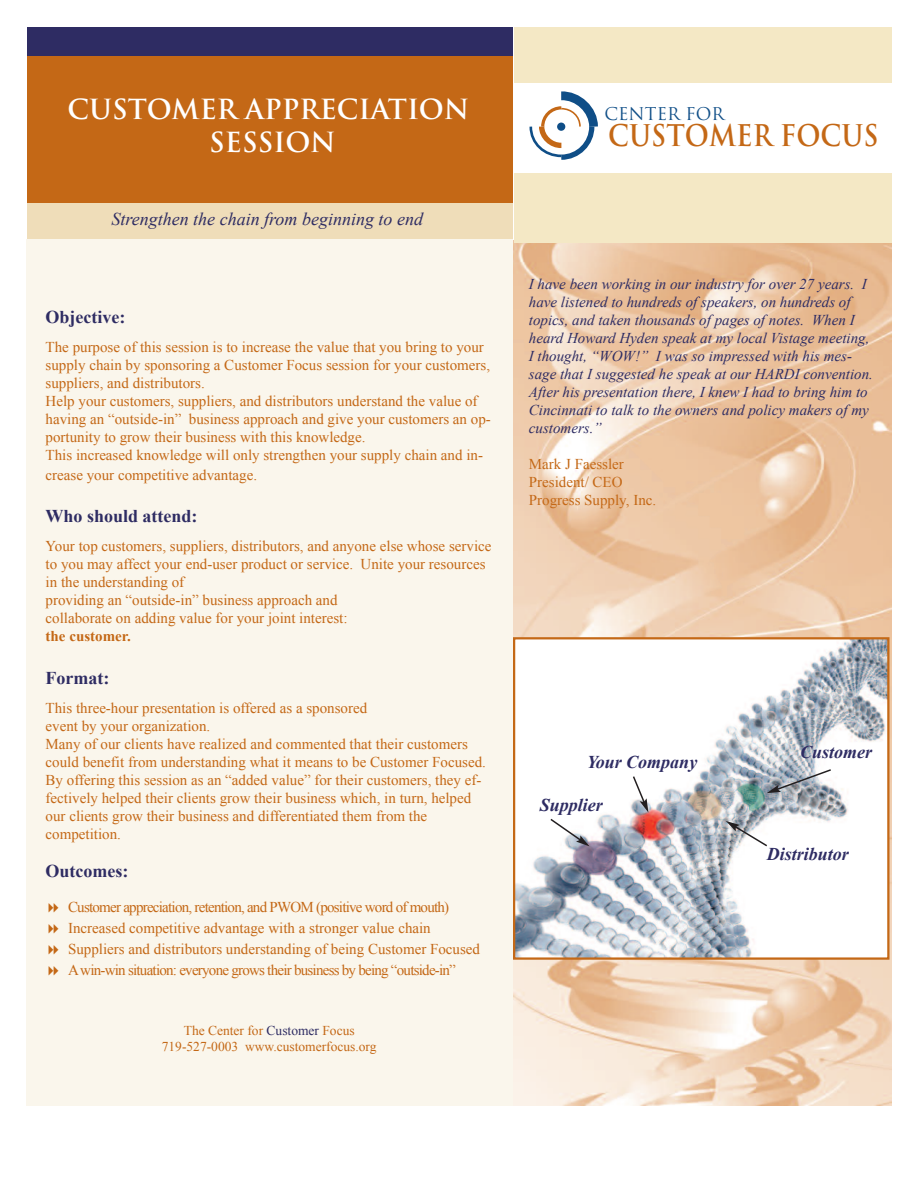
<style>
.page{position:relative;width:918px;height:1188px;background:#fff}
.page>*{position:absolute;margin:0;border:0;box-sizing:border-box;transform-origin:0 0}
.t1{font:700 29.1px "Trajan";color:#c46816;scale:.89 1}
.t2{font:700 27px/32.4px "Trajan";color:#fff;text-align:center}
.t3{font:700 18px "Times New Roman";color:#2e2c63}
.t4{font:italic 700 18px "Times New Roman";color:#2e2c63}
.t5{font:italic 18px "Times New Roman";color:#2e2c63}
.t6{font:17.1px "Trajan";color:#0f4e87}
.t7{font:15px/18px "Times New Roman";color:#c46816}
.t8{font:italic 15px/18px "Times New Roman";color:#2e2c63}
.t9{font:700 15px "Times New Roman";color:#c46816}
.t10{font:13.5px/16.2px "Times New Roman";color:#c46816;text-align:center}
.s1{color:#2e2c63}
</style>
<div class="page">
<div style="left:27px;top:240px;width:486px;height:866px;background:#faf6ec"></div>
<div style="left:27px;top:49px;width:486px;height:160px;background:#c46816"></div>
<div style="left:27px;top:27px;width:486px;height:29px;background:#2e2c63"></div>
<div style="left:27px;top:203px;width:486px;height:36px;background:#efddb9"></div>
<img style="left:514px;top:243px;width:377px;height:863px">
<img style="left:516px;top:640px;width:371px;height:317px">
<div style="left:513px;top:637px;width:377px;height:323px;border:2px solid #c46816"></div>
<svg style="left:549px;top:817px;width:41px;height:29px"></svg>
<svg style="left:632px;top:775px;width:16px;height:38px"></svg>
<svg style="left:726px;top:821px;width:43px;height:27px"></svg>
<svg style="left:767px;top:768px;width:66px;height:25px;background:#a6acb5"></svg>
<div style="left:514px;top:27px;width:378px;height:216px;background:#f4e8c5"></div>
<div style="left:514px;top:83px;width:387px;height:90px;background:#fff"></div>
<svg style="left:529px;top:91px;width:69px;height:69px"></svg>
<div style="left:557px;top:123px;width:8px;height:8px;background:#0f4e87;border-radius:50%"></div>
<h2 class="t2" style="left:68px;top:94px;width:403px">CUSTOMER APPRECIATION<br>SESSION</h2>
<p class="t5" style="left:111px;top:209px;width:313px">Strengthen the chain from beginning to end</p>
<p class="t3" style="left:46px;top:307px;width:81px">Objective:</p>
<p class="t7" style="left:46px;top:337px;width:447px">The purpose of this session is to increase the value that you bring to your supply chain by sponsoring a Customer Focus session for your customers, suppliers, and distributors.<br>Help your customers, suppliers, and distributors understand the value of having an “outside-in” business approach and give your customers an op&shy;portunity to grow their business with this knowledge.<br>This increased knowledge will only strengthen your supply chain and in-</p>
<p class="t7" style="left:46px;top:466px;width:213px">crease your competitive advantage.</p>
<p class="t3" style="left:46px;top:506px;width:154px">Who should attend:</p>
<p class="t7" style="left:46px;top:537px;width:447px">Your top customers, suppliers, distributors, and anyone else whose service to you may affect your end-user product or service. Unite your resources in the understanding of<br>providing an “outside-in” business approach and<br>collaborate on adding value for your joint interest:</p>
<p class="t9" style="left:46px;top:628px;width:87px">the customer.</p>
<p class="t3" style="left:46px;top:668px;width:65px">Format:</p>
<p class="t7" style="left:46px;top:699px;width:442px">This three-hour presentation is offered as a sponsored<br>event by your organization.<br>Many of our clients have realized and commented that their customers could benefit from understanding what it means to be Customer Focused.<br>By offering this session as an “added value” for their customers, they ef&shy;fectively helped their clients grow their business which, in turn, helped our clients grow their business and differentiated them from the competition.</p>
<p class="t3" style="left:46px;top:861px;width:84px">Outcomes:</p>
<p class="t7" style="left:68px;top:897px;width:414px;line-height:21px">Customer appreciation, retention, and PWOM (positive word of mouth)<br>Increased competitive advantage with a stronger value chain Suppliers and distributors understanding of being Customer Focused Awin-win situation: everyone grows their business by being “outside-in”</p>
<p class="t10" style="left:162px;top:1022px;width:216px">The Center for <span class="s1">Customer</span> Focus<br>719-527-0003 www.customerfocus.org</p>
<p class="t6" style="left:604px;top:104px;width:122px">CENTER FOR</p>
<h1 class="t1" style="left:608px;top:119px;width:305px">CUSTOMER FOCUS</h1>
<p class="t8" style="left:529px;top:275px;width:346px">I have been working in our industry for over 27 years. I have listened to hundreds of speakers, on hundreds of topics, and taken thousands of pages of notes. When I heard Howard Hyden speak at my local Vistage meeting, I thought, “WOW!” I was so impressed with his mes&shy;sage that I suggested he speak at our HARDI convention.<br>After his presentation there, I knew I had to bring him to Cincinnati to talk to the owners and policy makers of my customers.”</p>
<p class="t7" style="left:529px;top:455px;width:129px">Mark J Faessler<br>President/ CEO<br>Progress Supply, Inc.</p>
<p class="t4" style="left:587px;top:752px;width:112px">Your Company</p>
<p class="t4" style="left:540px;top:795px;width:65px">Supplier</p>
<p class="t4" style="left:800px;top:742px;width:74px">Customer</p>
<p class="t4" style="left:767px;top:844px;width:84px">Distributor</p>
</div>
